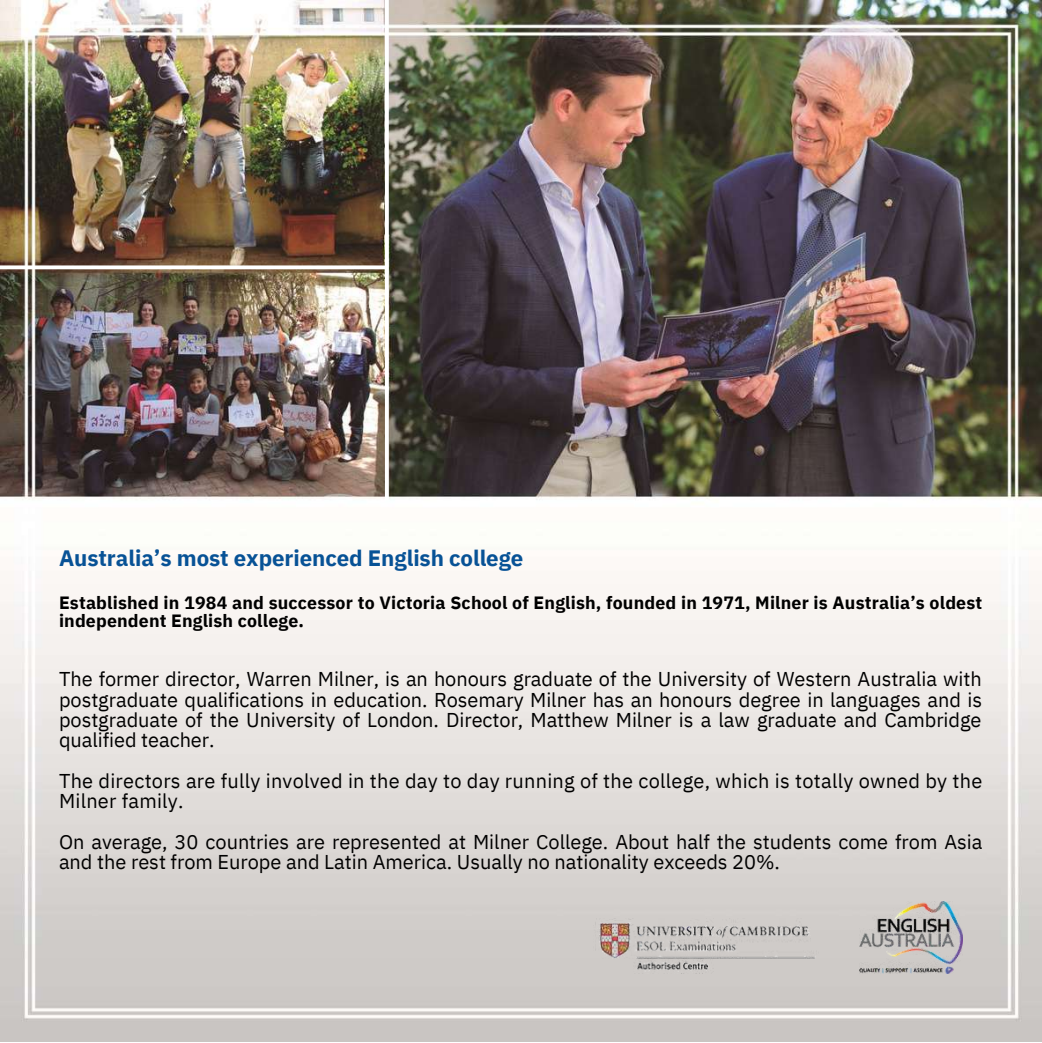
<style>
.page{position:relative;width:1042px;height:1043px;background:#fff}
.page>*{position:absolute;margin:0;border:0;box-sizing:border-box;transform-origin:0 0}
.t1{font:700 22.22px "IBM Plex Sans";letter-spacing:-.005em;color:#085296}
.t2{font:19.95px/20.3px "IBM Plex Sans";color:#000}
.t3{font:700 17.68px/18.9px "IBM Plex Sans";letter-spacing:.01em;color:#000}
</style>
<div class="page">
<img style="left:0;top:0;width:1041px;height:1041px">
<img style="left:858px;top:901px;width:103px;height:72px">
<img style="left:594px;top:918px;width:225px;height:55px">
<svg style="left:0;top:265px;width:385px;height:4px"></svg>
<svg style="left:385px;top:0;width:4px;height:500px"></svg>
<p class="t1" style="left:59px;top:543px;width:466px">Australia’s most experienced English college</p>
<p class="t3" style="left:59px;top:592px;width:924px">Established in 1984 and successor to Victoria School of English, founded in 1971, Milner is Australia’s oldest independent English college.</p>
<p class="t2" style="left:59px;top:668px;width:924px;text-align:justify">The former director, Warren Milner, is an honours graduate of the University of Western Australia with postgraduate qualifications in education. Rosemary Milner has an honours degree in languages and is postgraduate of the University of London. Director, Matthew Milner is a law graduate and Cambridge qualified teacher.</p>
<p class="t2" style="left:59px;top:770px;width:924px">The directors are fully involved in the day to day running of the college, which is totally owned by the<br>Milner family.</p>
<p class="t2" style="left:59px;top:831px;width:924px">On average, 30 countries are represented at Milner College. About half the students come from Asia and the rest from Europe and Latin America. Usually no nationality exceeds 20%.</p>
</div>
